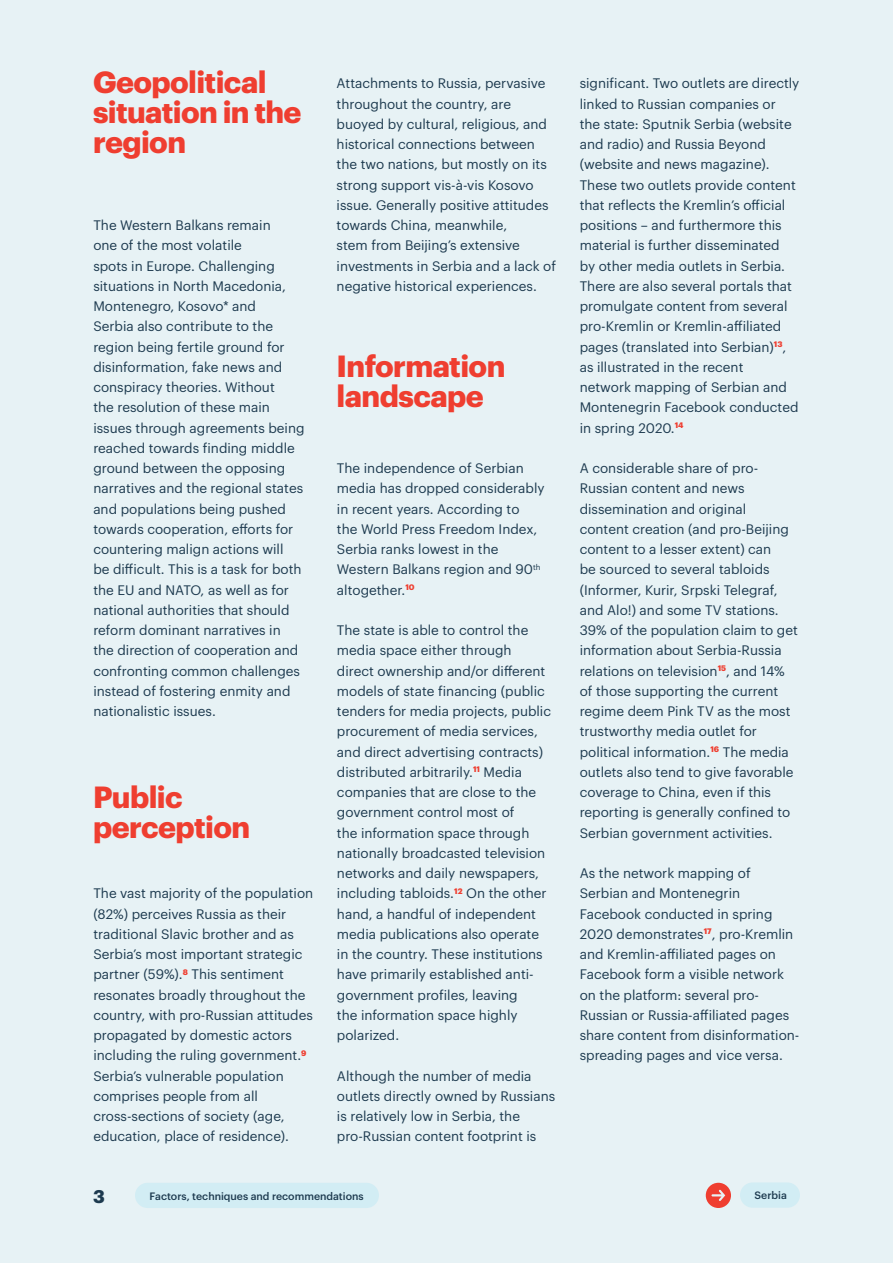
<style>
.page{position:relative;width:893px;height:1263px;background:#e7f2f5}
.page>*{position:absolute;margin:0;border:0;box-sizing:border-box;transform-origin:0 0}
.t1{font:700 30px/30px "Graphik";letter-spacing:-.02em;color:#ef3e30}
.t2{font:700 18px "Graphik";color:#1d3a4f}
.t3{font:13.5px/20.2px "Graphik";color:#1d3a4f}
.t4{font:500 10.5px "Graphik";color:#1d3a4f}
</style>
<div class="page">
<div style="left:740px;top:1182px;width:60px;height:26px;background:#d2edf4;border-radius:13px"></div>
<div style="left:135px;top:1183px;width:244px;height:25px;background:#d2edf4;border-radius:13px"></div>
<div style="left:706px;top:1183px;width:25px;height:25px;background:#ef3e30;border-radius:50%"></div>
<svg style="left:711px;top:1190px;width:14px;height:11px"></svg>
<h1 class="t1" style="left:93px;top:64px;width:210px">Geopolitical situation in the region</h1>
<p class="t3" style="left:93px;top:214px;width:213px">The Western Balkans remain<br>one of the most volatile<br>spots in Europe. Challenging situations in North Macedonia,<br>Montenegro, Kosovo* and<br>Serbia also contribute to the region being fertile ground for disinformation, fake news and conspiracy theories. Without<br>the resolution of these main issues through agreements being reached towards finding middle ground between the opposing narratives and the regional states and populations being pushed towards cooperation, efforts for countering malign actions will<br>be difficult. This is a task for both the EU and NATO, as well as for national authorities that should reform dominant narratives in the direction of cooperation and confronting common challenges instead of fostering enmity and nationalistic issues.</p>
<h1 class="t1" style="left:93px;top:779px;width:159px">Public perception</h1>
<p class="t3" style="left:93px;top:882px;width:221px">The vast majority of the population (82%) perceives Russia as their traditional Slavic brother and as Serbia’s most important strategic partner (59%).<sup>8</sup> This sentiment resonates broadly throughout the country, with pro-Russian attitudes propagated by domestic actors including the ruling government.<sup>9<br></sup>Serbia’s vulnerable population comprises people from all cross-sections of society (age, education, place of residence).</p>
<p class="t3" style="left:337px;top:72px;width:221px">Attachments to Russia, pervasive throughout the country, are buoyed by cultural, religious, and historical connections between the two nations, but mostly on its strong support vis-à-vis Kosovo issue. Generally positive attitudes towards China, meanwhile,<br>stem from Beijing’s extensive investments in Serbia and a lack of negative historical experiences.</p>
<h1 class="t1" style="left:337px;top:348px;width:170px">Information landscape</h1>
<p class="t3" style="left:337px;top:457px;width:209px">The independence of Serbian media has dropped considerably in recent years. According to<br>the World Press Freedom Index,<br>Serbia ranks lowest in the<br>Western Balkans region and 90<sup>th </sup>altogether.<sup>10</sup></p>
<p class="t3" style="left:337px;top:619px;width:216px">The state is able to control the media space either through direct ownership and/or different models of state financing (public tenders for media projects, public procurement of media services, and direct advertising contracts) distributed arbitrarily.<sup>11</sup> Media companies that are close to the government control most of<br>the information space through nationally broadcasted television networks and daily newspapers, including tabloids.<sup>12</sup> On the other hand, a handful of independent media publications also operate in the country. These institutions have primarily established anti&shy;government profiles, leaving<br>the information space highly polarized.</p>
<p class="t3" style="left:337px;top:1064px;width:220px">Although the number of media outlets directly owned by Russians is relatively low in Serbia, the pro-Russian content footprint is</p>
<p class="t3" style="left:580px;top:72px;width:221px">significant. Two outlets are directly linked to Russian companies or the state: Sputnik Serbia (website and radio) and Russia Beyond (website and news magazine).<br>These two outlets provide content that reflects the Kremlin’s official positions – and furthermore this material is further disseminated<br>by other media outlets in Serbia.<br>There are also several portals that promulgate content from several pro-Kremlin or Kremlin-affiliated pages (translated into Serbian)<sup>13</sup>, as illustrated in the recent<br>network mapping of Serbian and<br>Montenegrin Facebook conducted in spring 2020.<sup>14</sup></p>
<p class="t3" style="left:580px;top:457px;width:220px">A considerable share of pro-<br>Russian content and news dissemination and original content creation (and pro-Beijing content to a lesser extent) can<br>be sourced to several tabloids (Informer, Kurir, Srpski Telegraf, and Alo!) and some TV stations.<br>39% of the population claim to get information about Serbia-Russia relations on television<sup>15</sup>, and 14% of those supporting the current regime deem Pink TV as the most trustworthy media outlet for political information.<sup>16</sup> The media outlets also tend to give favorable coverage to China, even if this reporting is generally confined to<br>Serbian government activities.</p>
<p class="t3" style="left:580px;top:862px;width:221px">As the network mapping of<br>Serbian and Montenegrin<br>Facebook conducted in spring<br>2020 demonstrates<sup>17</sup>, pro-Kremlin and Kremlin-affiliated pages on<br>Facebook form a visible network on the platform: several pro-<br>Russian or Russia-affiliated pages share content from disinformation&shy;spreading pages and vice versa.</p>
<h2 class="t2" style="left:93px;top:1182px;width:13px">3</h2>
<p class="t4" style="left:150px;top:1188px;width:216px">Factors, techniques and recommendations</p>
<p class="t4" style="left:755px;top:1187px;width:34px">Serbia</p>
</div>
